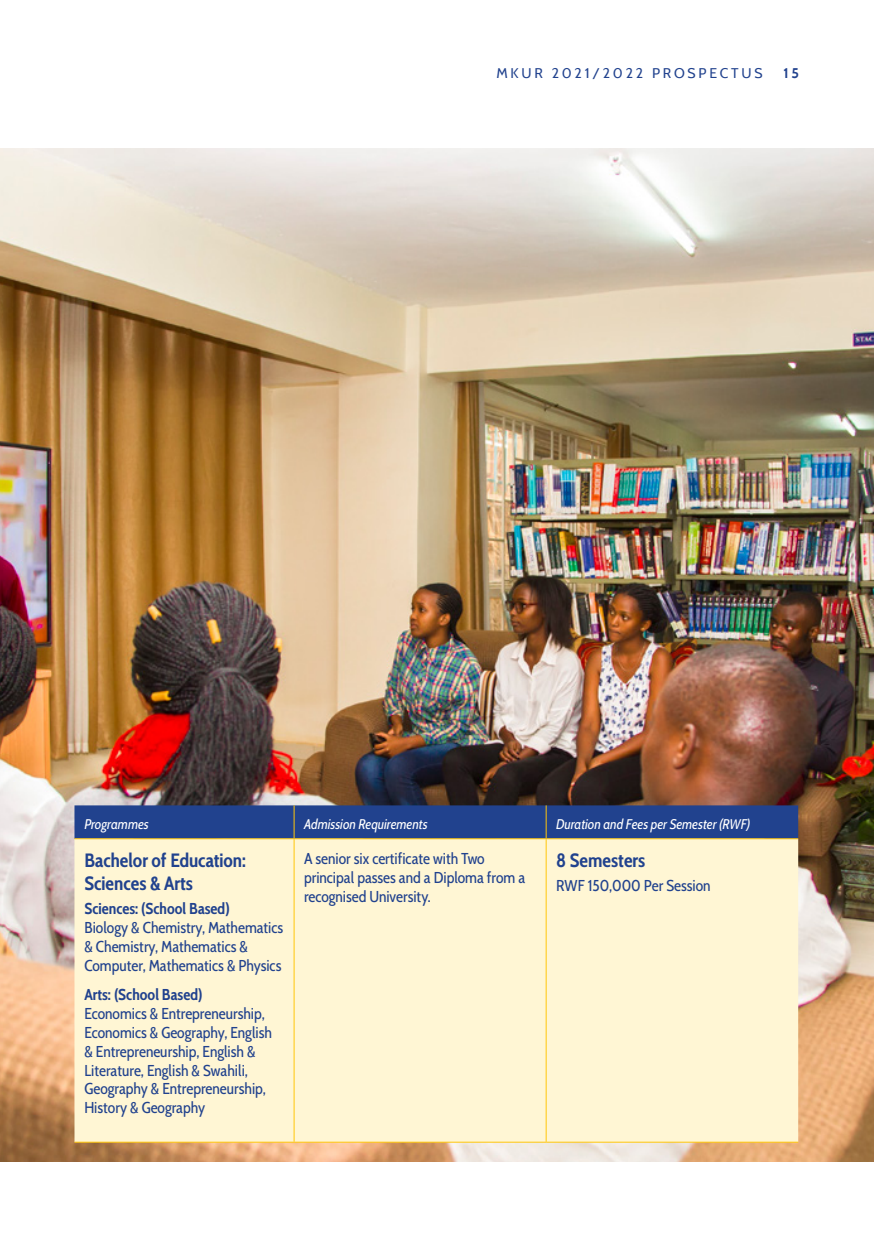
<style>
.page{position:relative;width:874px;height:1241px;background:#fff}
.page>*{position:absolute;margin:0;border:0;box-sizing:border-box;transform-origin:0 0}
.t1{font:700 19.25px/23.1px "Cabin Condensed";color:#21428e}
.t2{font:15.75px/18.9px "Cabin Condensed";color:#21428e}
.t3{font:700 15.75px "Cabin Condensed";color:#21428e}
.t4{font:italic 14px "Cabin Condensed";color:#fff}
.t5{font:14px "Cabin";letter-spacing:.2em;color:#21428e}
.t6{font:700 14px "Cabin";color:#21428e}
</style>
<div class="page">
<img style="left:0;top:149px;width:873px;height:1012px">
<div style="left:74px;top:805px;width:723px;height:33px;background:#21428e"></div>
<div style="left:74px;top:839px;width:723px;height:302px;background:#fff6d4"></div>
<hr style="left:74px;top:838px;width:220px;height:1px;background:#ffc60a">
<hr style="left:294px;top:838px;width:252px;height:1px;background:#ffc60a">
<hr style="left:546px;top:838px;width:251px;height:1px;background:#ffc60a">
<hr style="left:293px;top:805px;width:1px;height:33px;background:#ffc60a">
<hr style="left:545px;top:805px;width:1px;height:33px;background:#ffc60a">
<hr style="left:293px;top:839px;width:1px;height:302px;background:#ffc60a">
<hr style="left:545px;top:839px;width:1px;height:302px;background:#ffc60a">
<hr style="left:74px;top:1141px;width:220px;height:1px;background:#ffc60a">
<hr style="left:294px;top:1141px;width:252px;height:1px;background:#ffc60a">
<hr style="left:546px;top:1141px;width:251px;height:1px;background:#ffc60a">
<p class="t5" style="left:496px;top:64px;width:267px">MKUR 2021/2022 PROSPECTUS</p>
<p class="t6" style="left:783px;top:65px;width:17px">15</p>
<p class="t4" style="left:84px;top:812px;width:66px">Programmes</p>
<p class="t4" style="left:304px;top:812px;width:125px">Admission Requirements</p>
<p class="t4" style="left:555px;top:812px;width:196px">Duration and Fees per Semester (RWF)</p>
<p class="t1" style="left:84px;top:847px;width:163px">Bachelor of Education:<br>Sciences &amp; Arts</p>
<p class="t3" style="left:84px;top:896px;width:147px">Sciences: (School Based)</p>
<p class="t2" style="left:84px;top:917px;width:200px">Biology &amp; Chemistry, Mathematics &amp; Chemistry, Mathematics &amp;<br>Computer, Mathematics &amp; Physics</p>
<p class="t3" style="left:84px;top:981px;width:120px">Arts: (School Based)</p>
<p class="t2" style="left:84px;top:1002px;width:189px">Economics &amp; Entrepreneurship,<br>Economics &amp; Geography, English &amp; Entrepreneurship, English &amp;<br>Literature, English &amp; Swahili,<br>Geography &amp; Entrepreneurship,<br>History &amp; Geography</p>
<p class="t2" style="left:304px;top:847px;width:222px">A senior six certificate with Two principal passes and a Diploma from a recognised University.</p>
<p class="t1" style="left:556px;top:847px;width:91px">8 Semesters</p>
<p class="t2" style="left:556px;top:875px;width:156px">RWF 150,000 Per Session</p>
</div>
